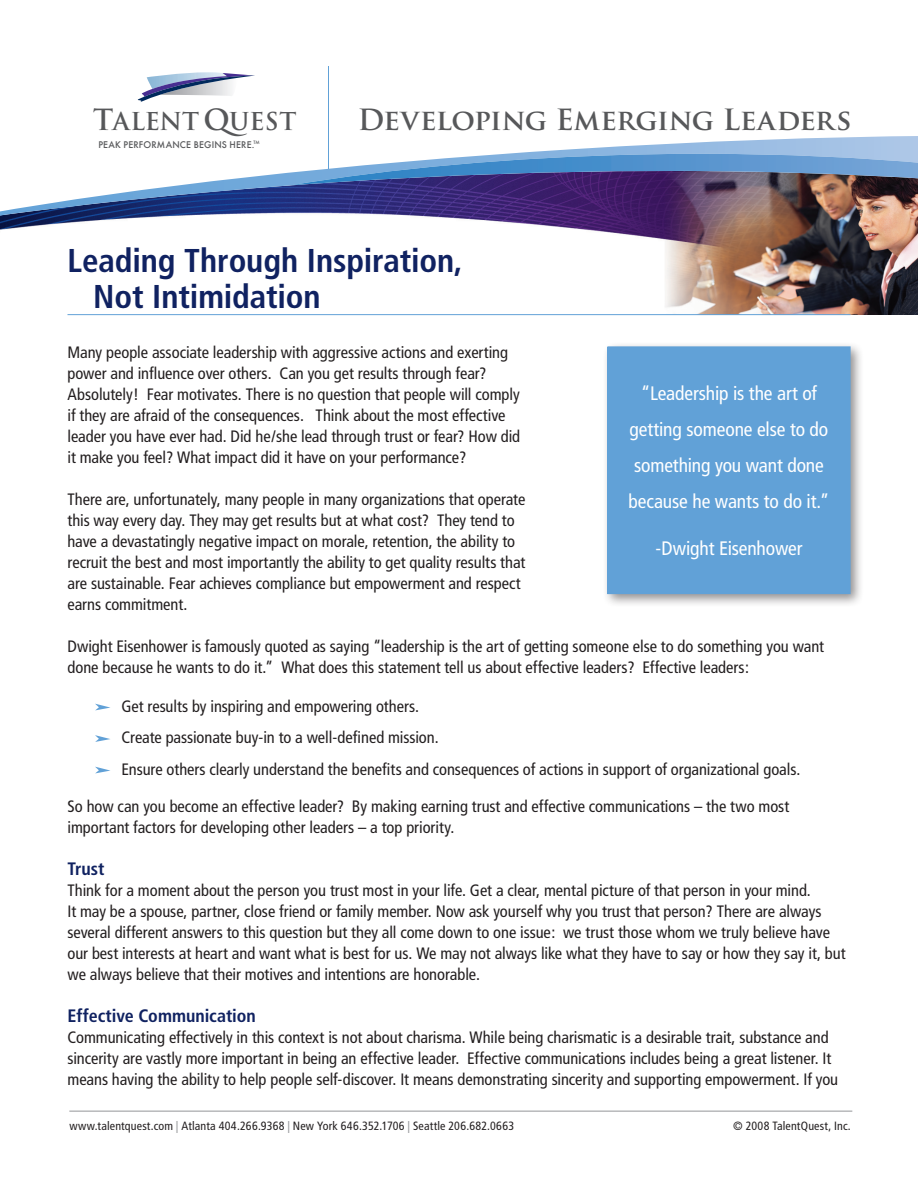
<style>
.page{position:relative;width:918px;height:1188px;background:#fff}
.page>*{position:absolute;margin:0;border:0;box-sizing:border-box;transform-origin:0 0}
.t1{font:700 condensed 33px/36px "Frutiger";letter-spacing:-.005em;color:#102261}
.t2{font:700 28.5px "Trajan Pro";letter-spacing:-.01em;color:#57585a}
.t3{font:700 24px "Trajan Pro";color:#57585a}
.t4{font:condensed 19.5px/36px "Frutiger";letter-spacing:-.005em;color:#fff;text-align:center}
.t5{font:700 condensed 18px "Frutiger";color:#102261}
.t6{font:condensed 16.5px/21px "Frutiger";letter-spacing:-.005em;color:#231f20}
.t7{font:condensed 12px "Frutiger";letter-spacing:.015em;color:#231f20}
.t8{font:500 9px "Futura";letter-spacing:.02em;color:#57585a}
.s1{font-size:28.5px}
.s2{color:#939598}
</style>
<div class="page">
<img style="left:0;top:219px;width:918px;height:96px">
<hr style="left:68px;top:314px;width:782px;height:1px;background:#61a1d7">
<svg style="left:95px;top:703px;width:15px;height:8px"></svg>
<svg style="left:95px;top:735px;width:15px;height:7px"></svg>
<svg style="left:95px;top:766px;width:15px;height:8px"></svg>
<div style="left:602px;top:341px;width:263px;height:267px;background:#231f20;opacity:.5"></div>
<div style="left:608px;top:347px;width:242px;height:247px;background:#61a1d7"></div>
<div style="left:608px;top:346px;width:242px;height:248px;border:1px solid #61a1d7"></div>
<svg style="left:0;top:217px;width:918px;height:2px"></svg>
<svg style="left:0;top:136px;width:918px;height:81px"></svg>
<img style="left:290px;top:154px;width:628px;height:31px">
<hr style="left:328px;top:66px;width:1px;height:103px;background:#61a1d7">
<svg style="left:137px;top:72px;width:118px;height:30px"></svg>
<hr style="left:69px;top:1111px;width:783px;height:1px;background:#939598">
<h3 class="t3" style="left:93px;top:106px;width:205px"><span class="s1">T</span>ALENT <span class="s1">Q</span>UEST</h3>
<p class="t8" style="left:98px;top:139px;width:163px">PEAK PERFORMANCE BEGINS HERE.<sup>TM</sup></p>
<h2 class="t2" style="left:358px;top:102px;width:495px">Developing Emerging Leaders</h2>
<h1 class="t1" style="left:93px;top:243px;width:371px;text-indent:-26px">Leading Through Inspiration,<br>Not Intimidation</h1>
<p class="t6" style="left:68px;top:342px;width:454px">Many people associate leadership with aggressive actions and exerting power and influence over others. Can you get results through fear?<br>Absolutely! Fear motivates. There is no question that people will comply if they are afraid of the consequences. Think about the most effective leader you have ever had. Did he/she lead through trust or fear? How did it make you feel? What impact did it have on your performance?</p>
<p class="t6" style="left:68px;top:489px;width:459px">There are, unfortunately, many people in many organizations that operate this way every day. They may get results but at what cost? They tend to have a devastatingly negative impact on morale, retention, the ability to recruit the best and most importantly the ability to get quality results that are sustainable. Fear achieves compliance but empowerment and respect earns commitment.</p>
<p class="t6" style="left:68px;top:636px;width:758px">Dwight Eisenhower is famously quoted as saying “leadership is the art of getting someone else to do something you want done because he wants to do it.” What does this statement tell us about effective leaders? Effective leaders:</p>
<p class="t6" style="left:122px;top:690px;width:680px;line-height:31.5px">Get results by inspiring and empowering others.<br>Create passionate buy-in to a well-defined mission.<br>Ensure others clearly understand the benefits and consequences of actions in support of organizational goals.</p>
<p class="t6" style="left:68px;top:796px;width:723px">So how can you become an effective leader? By making earning trust and effective communications – the two most important factors for developing other leaders – a top priority.</p>
<p class="t5" style="left:68px;top:858px;width:39px">Trust</p>
<p class="t6" style="left:68px;top:880px;width:780px">Think for a moment about the person you trust most in your life. Get a clear, mental picture of that person in your mind.<br>It may be a spouse, partner, close friend or family member. Now ask yourself why you trust that person? There are always several different answers to this question but they all come down to one issue: we trust those whom we truly believe have our best interests at heart and want what is best for us. We may not always like what they have to say or how they say it, but we always believe that their motives and intentions are honorable.</p>
<p class="t5" style="left:68px;top:1005px;width:190px">Effective Communication</p>
<p class="t6" style="left:68px;top:1027px;width:772px">Communicating effectively in this context is not about charisma. While being charismatic is a desirable trait, substance and sincerity are vastly more important in being an effective leader. Effective communications includes being a great listener. It means having the ability to help people self-discover. It means demonstrating sincerity and supporting empowerment. If you</p>
<p class="t4" style="left:629px;top:375px;width:202px">“Leadership is the art of getting someone else to do something you want done because he wants to do it.”</p>
<p class="t4" style="left:656px;top:531px;width:148px">-Dwight Eisenhower</p>
<p class="t7" style="left:69px;top:1118px;width:446px">www.talentquest.com <span class="s2">|</span> Atlanta 404.266.9368 <span class="s2">|</span> New York 646.352.1706 <span class="s2">|</span> Seattle 206.682.0663</p>
<p class="t7" style="left:733px;top:1118px;width:119px">© 2008 TalentQuest, Inc.</p>
</div>
